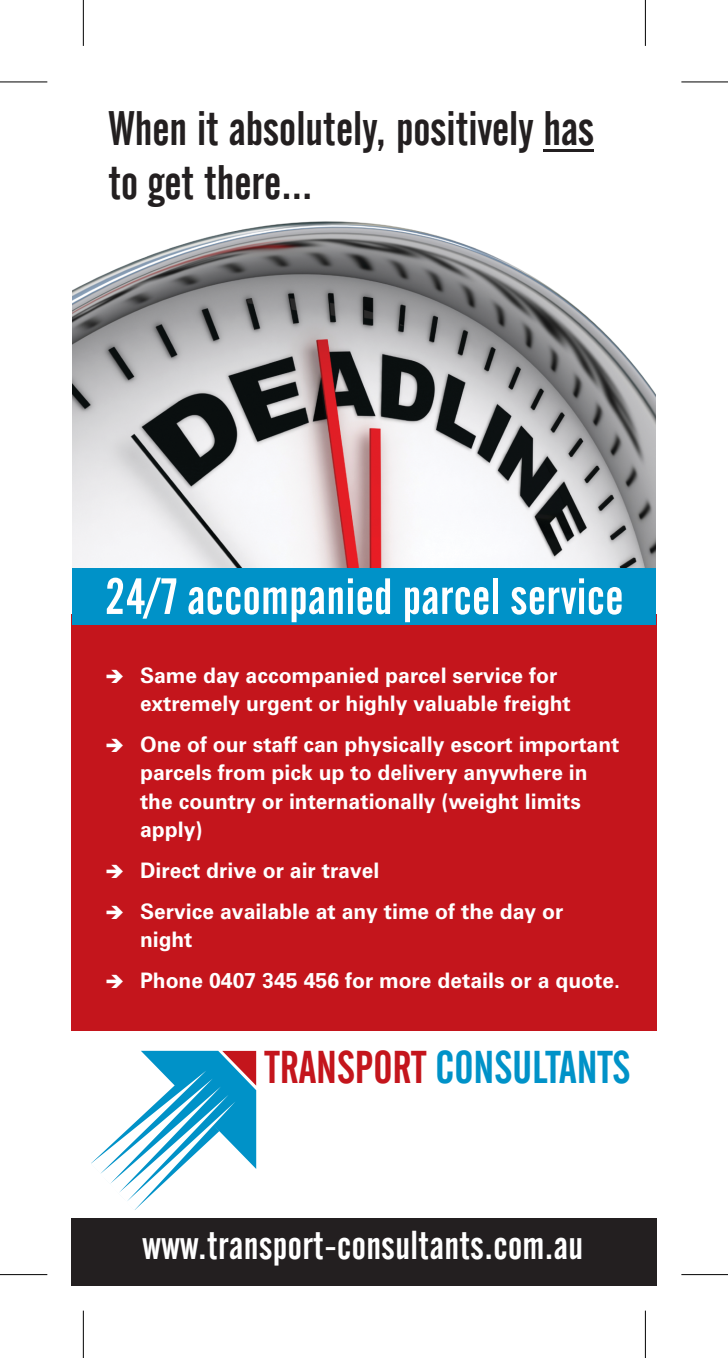
<style>
.page{position:relative;width:728px;height:1358px;background:#fff}
.page>*{position:absolute;margin:0;border:0;box-sizing:border-box;transform-origin:0 0}
.t1{font:50.4px "Alternate Gothic No 2 BT";letter-spacing:.01em;color:#fff}
.t2{font:48px/54.6px "Alternate Gothic No 2 BT";color:#231f20}
.t3{font:45.6px "Alternate Gothic No 2 BT";color:#0092c8}
.t4{font:40px "Alternate Gothic No 2 BT";letter-spacing:.01em;color:#fff}
.t5{font:700 21.4px/28.2px "Zurich BT";color:#fff}
.s1{color:#c4151c}
</style>
<div class="page">
<img style="left:72px;top:221px;width:584px;height:348px">
<div style="left:71px;top:614px;width:585px;height:416px;background:#c4151c"></div>
<div style="left:72px;top:568px;width:583px;height:57px;background:#0092c8"></div>
<svg style="left:91px;top:1050px;width:165px;height:160px"></svg>
<div style="left:71px;top:1218px;width:585px;height:67px;background:#231f20"></div>
<hr style="left:543px;top:149px;width:51px;height:2px;background:#231f20">
<hr style="left:0;top:1274px;width:47px;height:1px;background:#000">
<hr style="left:83px;top:1310px;width:1px;height:47px;background:#000">
<hr style="left:0;top:82px;width:47px;height:1px;background:#000">
<hr style="left:83px;top:0;width:1px;height:46px;background:#000">
<hr style="left:681px;top:82px;width:47px;height:1px;background:#000">
<hr style="left:645px;top:0;width:1px;height:46px;background:#000">
<hr style="left:681px;top:1274px;width:47px;height:1px;background:#000">
<hr style="left:645px;top:1310px;width:1px;height:47px;background:#000">
<h2 class="t2" style="left:108px;top:105px;width:487px">When it absolutely, positively has to get there...</h2>
<h1 class="t1" style="left:105px;top:575px;width:519px">24/7 accompanied parcel service</h1>
<p class="t5" style="left:140px;top:663px;width:432px;text-indent:-35px">➔ Same day accompanied parcel service for extremely urgent or highly valuable freight</p>
<p class="t5" style="left:140px;top:732px;width:481px;text-indent:-35px">➔ One of our staff can physically escort important parcels from pick up to delivery anywhere in the country or internationally (weight limits apply)</p>
<p class="t5" style="left:105px;top:858px;width:276px">➔ Direct drive or air travel</p>
<p class="t5" style="left:140px;top:899px;width:425px;text-indent:-35px">➔ Service available at any time of the day or night</p>
<p class="t5" style="left:105px;top:968px;width:516px">➔ Phone 0407 345 456 for more details or a quote.</p>
<h3 class="t3" style="left:265px;top:1048px;width:367px"><span class="s1">TRANSPORT</span> CONSULTANTS</h3>
<h3 class="t4" style="left:143px;top:1228px;width:442px">www.transport-consultants.com.au</h3>
</div>
